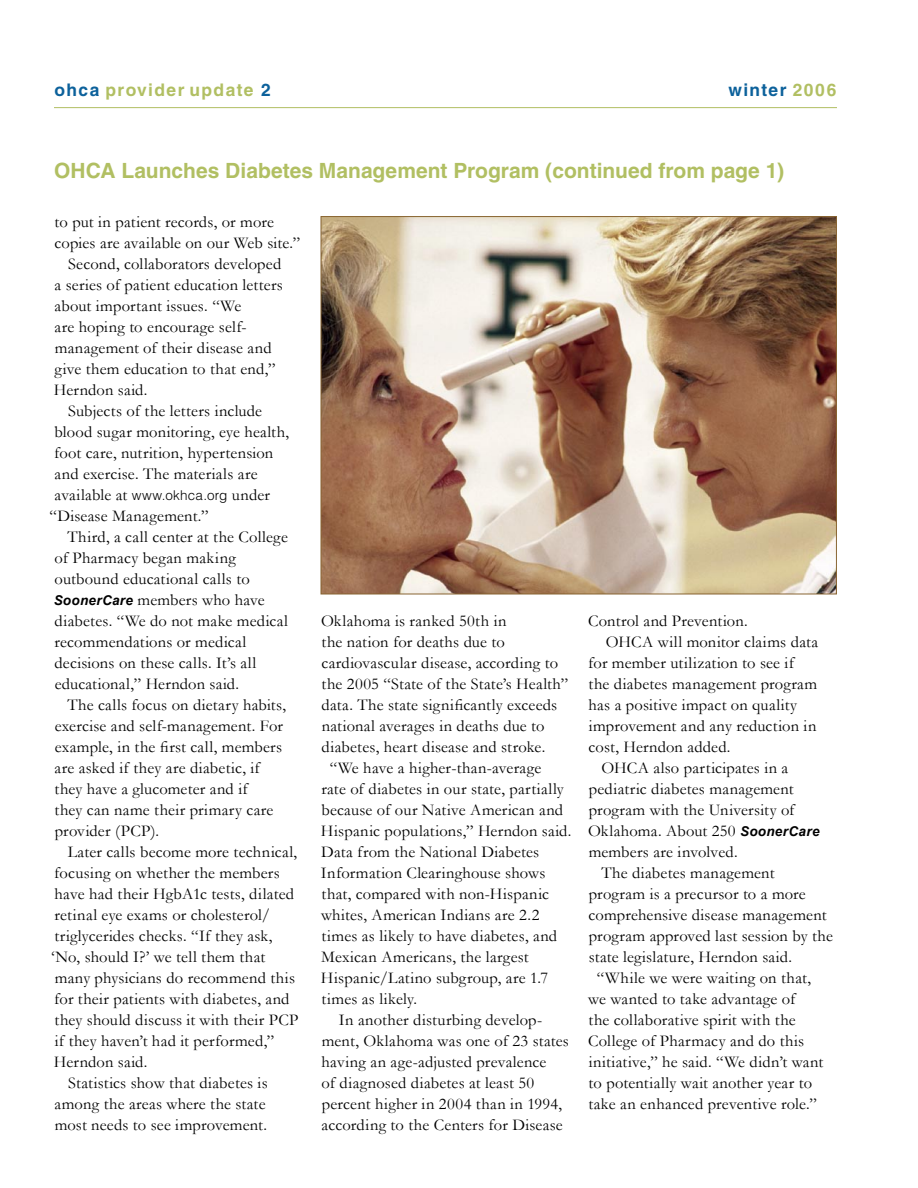
<style>
.page{position:relative;width:918px;height:1188px;background:#fff}
.page>*{position:absolute;margin:0;border:0;box-sizing:border-box;transform-origin:0 0}
.t1{font:700 21px "Helvetica";color:#b1bf62}
.t2{font:700 17.4px "Helvetica";letter-spacing:.08em;color:#b1bf62}
.t3{font:700 17.4px "Helvetica";letter-spacing:.08em;color:#0c619b}
.t4{font:16.5px "Garamond";letter-spacing:.015em;color:#000}
.s1{color:#0c619b}
.s2{color:#b1bf62}
.s3{font-family:"Helvetica";font-weight:300;font-size:13.5px}
.s4{font-family:"Arial";font-weight:700;font-style:italic;font-size:13.5px}
</style>
<div class="page">
<hr style="left:54px;top:107px;width:783px;height:1px;background:#b1bf62">
<img style="left:323px;top:218px;width:512px;height:374px">
<p class="t2" style="left:55px;top:80px;width:218px"><span class="s1">ohca</span> provider update <span class="s1">2</span></p>
<p class="t3" style="left:729px;top:80px;width:109px">winter <span class="s2">2006</span></p>
<p class="t1" style="left:54px;top:158px;width:731px">OHCA Launches Diabetes Management Program (continued from page 1)</p>
<p class="t4" style="left:55px;top:212px;width:221px">to put in patient records, or more</p>
<p class="t4" style="left:55px;top:233px;width:247px">copies are available on our Web site.”</p>
<p class="t4" style="left:68px;top:254px;width:215px">Second, collaborators developed</p>
<p class="t4" style="left:55px;top:275px;width:230px">a series of patient education letters</p>
<p class="t4" style="left:55px;top:296px;width:188px">about important issues. “We</p>
<p class="t4" style="left:55px;top:317px;width:193px">are hoping to encourage self-</p>
<p class="t4" style="left:55px;top:338px;width:218px">management of their disease and</p>
<p class="t4" style="left:55px;top:359px;width:222px">give them education to that end,”</p>
<p class="t4" style="left:54px;top:380px;width:95px">Herndon said.</p>
<p class="t4" style="left:68px;top:401px;width:196px">Subjects of the letters include</p>
<p class="t4" style="left:54px;top:422px;width:236px">blood sugar monitoring, eye health,</p>
<p class="t4" style="left:54px;top:443px;width:221px">foot care, nutrition, hypertension</p>
<p class="t4" style="left:55px;top:464px;width:204px">and exercise. The materials are</p>
<p class="t4" style="left:55px;top:485px;width:217px">available at <span class="s3">www.okhca.org</span> under</p>
<p class="t4" style="left:49px;top:506px;width:161px">“Disease Management.”</p>
<p class="t4" style="left:67px;top:527px;width:222px">Third, a call center at the College</p>
<p class="t4" style="left:55px;top:548px;width:183px">of Pharmacy began making</p>
<p class="t4" style="left:55px;top:569px;width:197px">outbound educational calls to</p>
<p class="t4" style="left:54px;top:590px;width:213px"><span class="s4">SoonerCare</span> members who have</p>
<p class="t4" style="left:55px;top:611px;width:235px">diabetes. “We do not make medical</p>
<p class="t4" style="left:54px;top:632px;width:193px">recommendations or medical</p>
<p class="t4" style="left:55px;top:653px;width:203px">decisions on these calls. It’s all</p>
<p class="t4" style="left:55px;top:674px;width:186px">educational,” Herndon said.</p>
<p class="t4" style="left:67px;top:695px;width:220px">The calls focus on dietary habits,</p>
<p class="t4" style="left:55px;top:716px;width:230px">exercise and self-management. For</p>
<p class="t4" style="left:55px;top:737px;width:229px">example, in the first call, members</p>
<p class="t4" style="left:55px;top:758px;width:207px">are asked if they are diabetic, if</p>
<p class="t4" style="left:55px;top:779px;width:195px">they have a glucometer and if</p>
<p class="t4" style="left:55px;top:800px;width:220px">they can name their primary care</p>
<p class="t4" style="left:55px;top:821px;width:106px">provider (PCP).</p>
<p class="t4" style="left:68px;top:842px;width:231px">Later calls become more technical,</p>
<p class="t4" style="left:54px;top:863px;width:227px">focusing on whether the members</p>
<p class="t4" style="left:55px;top:884px;width:241px">have had their HgbA1c tests, dilated</p>
<p class="t4" style="left:54px;top:905px;width:217px">retinal eye exams or cholesterol/</p>
<p class="t4" style="left:55px;top:926px;width:219px">triglycerides checks. “If they ask,</p>
<p class="t4" style="left:51px;top:947px;width:216px">‘No, should I?’ we tell them that</p>
<p class="t4" style="left:55px;top:968px;width:242px">many physicians do recommend this</p>
<p class="t4" style="left:54px;top:989px;width:237px">for their patients with diabetes, and</p>
<p class="t4" style="left:55px;top:1010px;width:246px">they should discuss it with their PCP</p>
<p class="t4" style="left:55px;top:1031px;width:221px">if they haven’t had it performed,”</p>
<p class="t4" style="left:54px;top:1052px;width:95px">Herndon said.</p>
<p class="t4" style="left:68px;top:1073px;width:201px">Statistics show that diabetes is</p>
<p class="t4" style="left:55px;top:1094px;width:212px">among the areas where the state</p>
<p class="t4" style="left:55px;top:1115px;width:214px">most needs to see improvement.</p>
<p class="t4" style="left:321px;top:611px;width:187px">Oklahoma is ranked 50th in</p>
<p class="t4" style="left:322px;top:632px;width:185px">the nation for deaths due to</p>
<p class="t4" style="left:322px;top:653px;width:238px">cardiovascular disease, according to</p>
<p class="t4" style="left:322px;top:674px;width:248px">the 2005 “State of the State’s Health”</p>
<p class="t4" style="left:322px;top:695px;width:237px">data. The state significantly exceeds</p>
<p class="t4" style="left:322px;top:716px;width:224px">national averages in deaths due to</p>
<p class="t4" style="left:322px;top:737px;width:225px">diabetes, heart disease and stroke.</p>
<p class="t4" style="left:330px;top:758px;width:213px">“We have a higher-than-average</p>
<p class="t4" style="left:321px;top:779px;width:244px">rate of diabetes in our state, partially</p>
<p class="t4" style="left:321px;top:800px;width:243px">because of our Native American and</p>
<p class="t4" style="left:321px;top:821px;width:252px">Hispanic populations,” Herndon said.</p>
<p class="t4" style="left:321px;top:842px;width:220px">Data from the National Diabetes</p>
<p class="t4" style="left:321px;top:863px;width:226px">Information Clearinghouse shows</p>
<p class="t4" style="left:322px;top:884px;width:229px">that, compared with non-Hispanic</p>
<p class="t4" style="left:321px;top:905px;width:220px">whites, American Indians are 2.2</p>
<p class="t4" style="left:322px;top:926px;width:237px">times as likely to have diabetes, and</p>
<p class="t4" style="left:321px;top:947px;width:209px">Mexican Americans, the largest</p>
<p class="t4" style="left:321px;top:968px;width:229px">Hispanic/Latino subgroup, are 1.7</p>
<p class="t4" style="left:322px;top:989px;width:97px">times as likely.</p>
<p class="t4" style="left:339px;top:1010px;width:205px">In another disturbing develop-</p>
<p class="t4" style="left:322px;top:1031px;width:249px">ment, Oklahoma was one of 23 states</p>
<p class="t4" style="left:322px;top:1052px;width:226px">having an age-adjusted prevalence</p>
<p class="t4" style="left:322px;top:1073px;width:214px">of diagnosed diabetes at least 50</p>
<p class="t4" style="left:322px;top:1094px;width:242px">percent higher in 2004 than in 1994,</p>
<p class="t4" style="left:322px;top:1115px;width:243px">according to the Centers for Disease</p>
<p class="t4" style="left:588px;top:611px;width:161px">Control and Prevention.</p>
<p class="t4" style="left:606px;top:632px;width:214px">OHCA will monitor claims data</p>
<p class="t4" style="left:588px;top:653px;width:207px">for member utilization to see if</p>
<p class="t4" style="left:589px;top:674px;width:230px">the diabetes management program</p>
<p class="t4" style="left:589px;top:695px;width:210px">has a positive impact on quality</p>
<p class="t4" style="left:589px;top:716px;width:229px">improvement and any reduction in</p>
<p class="t4" style="left:589px;top:737px;width:143px">cost, Herndon added.</p>
<p class="t4" style="left:602px;top:758px;width:188px">OHCA also participates in a</p>
<p class="t4" style="left:589px;top:779px;width:206px">pediatric diabetes management</p>
<p class="t4" style="left:589px;top:800px;width:207px">program with the University of</p>
<p class="t4" style="left:588px;top:821px;width:233px">Oklahoma. About 250 <span class="s4">SoonerCare</span></p>
<p class="t4" style="left:589px;top:842px;width:151px">members are involved.</p>
<p class="t4" style="left:601px;top:863px;width:175px">The diabetes management</p>
<p class="t4" style="left:589px;top:884px;width:218px">program is a precursor to a more</p>
<p class="t4" style="left:589px;top:905px;width:240px">comprehensive disease management</p>
<p class="t4" style="left:589px;top:926px;width:246px">program approved last session by the</p>
<p class="t4" style="left:589px;top:947px;width:205px">state legislature, Herndon said.</p>
<p class="t4" style="left:597px;top:968px;width:216px">“While we were waiting on that,</p>
<p class="t4" style="left:588px;top:989px;width:209px">we wanted to take advantage of</p>
<p class="t4" style="left:589px;top:1010px;width:209px">the collaborative spirit with the</p>
<p class="t4" style="left:588px;top:1031px;width:218px">College of Pharmacy and do this</p>
<p class="t4" style="left:589px;top:1052px;width:236px">initiative,” he said. “We didn’t want</p>
<p class="t4" style="left:589px;top:1073px;width:225px">to potentially wait another year to</p>
<p class="t4" style="left:589px;top:1094px;width:230px">take an enhanced preventive role.”</p>
</div>
